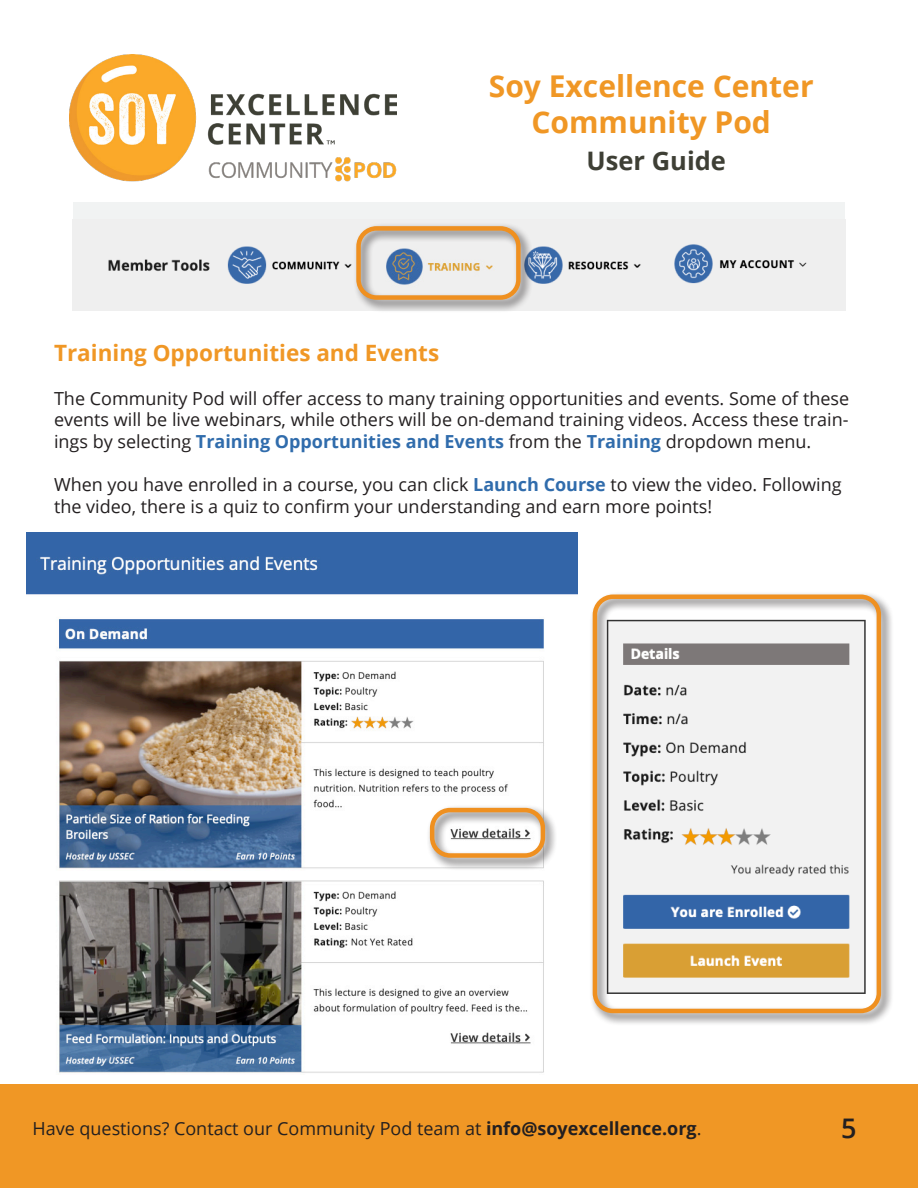
<style>
.page{position:relative;width:918px;height:1188px;background:#fff}
.page>*{position:absolute;margin:0;border:0;box-sizing:border-box;transform-origin:0 0}
.t1{font:700 30px "Open Sans";color:#f09725}
.t2{font:600 27px "Open Sans";color:#231f20}
.t3{font:700 25.5px "Open Sans";color:#3e3f35}
.t4{font:700 22.5px "Open Sans";color:#f09725}
.t5{font:18px/21.6px "Open Sans";color:#231f20;text-align:justify}
.s1{font-weight:700;color:#306cac}
.s2{font-weight:700}
</style>
<div class="page">
<img style="left:70px;top:54px;width:327px;height:128px">
<div style="left:73px;top:202px;width:148px;height:108px;background:#f1f3f3"></div>
<img style="left:108px;top:259px;width:102px;height:13px">
<div style="left:221px;top:202px;width:624px;height:108px;background:#f1f3f3"></div>
<img style="left:674px;top:244px;width:133px;height:40px">
<div style="left:353px;top:223px;width:181px;height:90px;background:#231f20;opacity:.75"></div>
<div style="left:356px;top:226px;width:165px;height:74px;border:4px solid #ef9020;border-radius:18px"></div>
<div style="left:0;top:1084px;width:918px;height:104px;background:#f09725"></div>
<img style="left:27px;top:532px;width:551px;height:541px">
<div style="left:426px;top:804px;width:132px;height:67px;background:#231f20;opacity:.75"></div>
<div style="left:430px;top:808px;width:115px;height:50px;border:4px solid #ef9020;border-radius:18px"></div>
<div style="left:589px;top:591px;width:305px;height:435px;background:#231f20;opacity:.75"></div>
<div style="left:593px;top:595px;width:288px;height:418px;border:4px solid #ef9020;border-radius:18px"></div>
<p class="t1" style="left:489px;top:65px;width:326px">Soy Excellence Center</p>
<p class="t1" style="left:532px;top:101px;width:241px">Community Pod</p>
<p class="t3" style="left:587px;top:143px;width:141px">User Guide</p>
<p class="t4" style="left:54px;top:337px;width:387px">Training Opportunities and Events</p>
<p class="t5" style="left:54px;top:387px;width:797px">The Community Pod will offer access to many training opportunities and events. Some of these events will be live webinars, while others will be on-demand training videos. Access these train&shy;ings by selecting <span class="s1">Training Opportunities and Events</span> from the <span class="s1">Training</span> dropdown menu.</p>
<p class="t5" style="left:54px;top:473px;width:789px">When you have enrolled in a course, you can click <span class="s1">Launch Course</span> to view the video. Following the video, there is a quiz to confirm your understanding and earn more points!</p>
<p class="t5" style="left:32px;top:1118px;width:671px">Have questions? Contact our Community Pod team at <span class="s2">info@soyexcellence.org</span>.</p>
<p class="t2" style="left:841px;top:1110px;width:17px">5</p>
</div>
